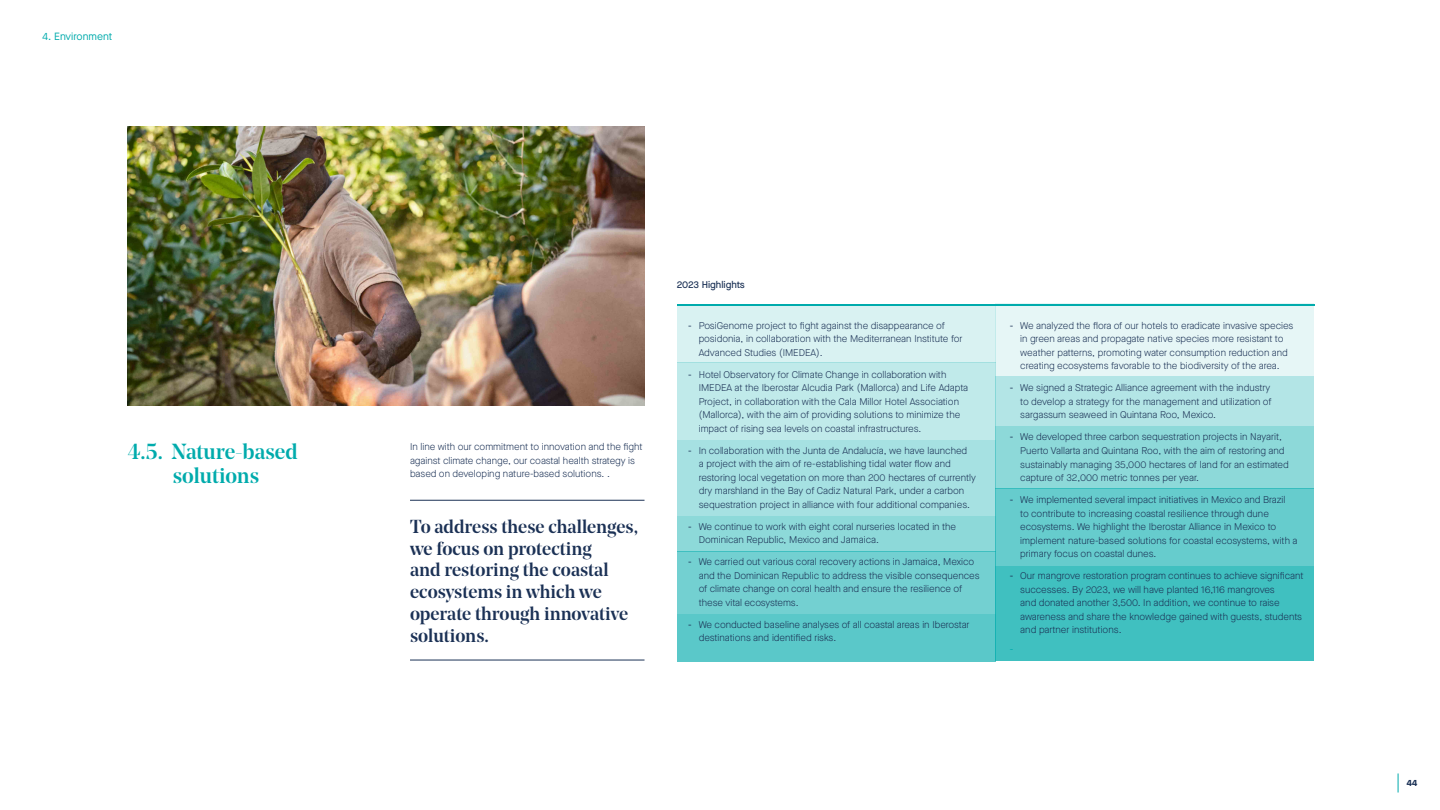
<style>
.page{position:relative;width:1440px;height:810px;background:#fff}
.page>*{position:absolute;margin:0;border:0;box-sizing:border-box;transform-origin:0 0}
.t1{font:500 21.75px/24px "Noe Display";color:#00abac;text-align:center}
.t2{font:500 18.75px/21.8px "Noe Display";color:#1b3155}
.t3{font:10.5px "Maison Neue";color:#00abac}
.t4{font:300 9.75px/13.5px "Maison Neue";color:#1b3155}
.t5{font:500 9.75px "Maison Neue";color:#1b3155}
.t6{font:9.75px "Maison Neue";color:#00abac}
.t7{font:700 9px "Maison Neue";color:#1b3155}
.s1{font-weight:400}
</style>
<div class="page">
<hr style="left:410px;top:500px;width:234px;height:1px;background:#1b3155">
<hr style="left:410px;top:660px;width:234px;height:1px;background:#1b3155">
<img style="left:128px;top:126px;width:516px;height:280px">
<div style="left:677px;top:440px;width:319px;height:76px;background:#a6e1e2"></div>
<div style="left:996px;top:426px;width:318px;height:62px;background:#8dd9d9"></div>
<div style="left:677px;top:362px;width:319px;height:78px;background:#c0eaea"></div>
<div style="left:996px;top:376px;width:318px;height:50px;background:#b3e5e6"></div>
<div style="left:677px;top:304px;width:319px;height:58px;background:#d9f2f2"></div>
<div style="left:996px;top:304px;width:318px;height:72px;background:#e6f6f6"></div>
<hr style="left:677px;top:304px;width:637px;height:1px;background:#00abac">
<div style="left:677px;top:516px;width:319px;height:36px;background:#8dd9d9"></div>
<div style="left:996px;top:488px;width:318px;height:78px;background:#66cccd"></div>
<div style="left:677px;top:552px;width:319px;height:62px;background:#73d0d1"></div>
<div style="left:996px;top:566px;width:318px;height:95px;background:#40c0c0"></div>
<div style="left:677px;top:614px;width:319px;height:47px;background:#5ac8c9"></div>
<svg style="left:1398px;top:773px;width:1px;height:20px"></svg>
<p class="t3" style="left:43px;top:29px;width:71px">4. Environment</p>
<h1 class="t1" style="left:128px;top:439px;width:171px">4.5. Nature-based solutions</h1>
<p class="t4" style="left:410px;top:440px;width:234px">In line with our commitment to innovation and the fight against climate change, our coastal health strategy is based on developing nature-based solutions. .</p>
<h2 class="t2" style="left:410px;top:515px;width:230px">To address these challenges, we focus on protecting<br>and restoring the coastal ecosystems in which we operate through innovative solutions.</h2>
<p class="t5" style="left:677px;top:278px;width:69px">2023 Highlights</p>
<p class="t4" style="left:699px;top:319px;width:265px;text-indent:-11px"><span class="s1">-</span> PosiGenome project to fight against the disappearance of posidonia, in collaboration with the Mediterranean Institute for<br>Advanced Studies (IMEDEA).</p>
<p class="t4" style="left:699px;top:368px;width:271px;text-indent:-11px"><span class="s1">-</span> Hotel Observatory for Climate Change in collaboration with IMEDEA at the Iberostar Alcudia Park (Mallorca) and Life Adapta Project, in collaboration with the Cala Millor Hotel Association (Mallorca), with the aim of providing solutions to minimize the impact of rising sea levels on coastal infrastructures.</p>
<p class="t4" style="left:699px;top:444px;width:279px;text-indent:-11px"><span class="s1">-</span> In collaboration with the Junta de Andalucía, we have launched<br>a project with the aim of re-establishing tidal water flow and restoring local vegetation on more than 200 hectares of currently dry marshland in the Bay of Cadiz Natural Park, under a carbon sequestration project in alliance with four additional companies.</p>
<p class="t4" style="left:699px;top:520px;width:259px;text-indent:-11px"><span class="s1">-</span> We continue to work with eight coral nurseries located in the<br>Dominican Republic, Mexico and Jamaica.</p>
<p class="t4" style="left:699px;top:555px;width:282px;text-indent:-11px"><span class="s1">-</span> We carried out various coral recovery actions in Jamaica, Mexico and the Dominican Republic to address the visible consequences of climate change on coral health and ensure the resilience of these vital ecosystems.</p>
<p class="t4" style="left:699px;top:618px;width:272px;text-indent:-11px"><span class="s1">-</span> We conducted baseline analyses of all coastal areas in Iberostar destinations and identified risks.</p>
<p class="t4" style="left:1010px;top:319px;width:285px;text-align:center"><span class="s1">-</span> We analyzed the flora of our hotels to eradicate invasive species in green areas and propagate native species more resistant to weather patterns, promoting water consumption reduction and creating ecosystems favorable to the biodiversity of the area.</p>
<p class="t4" style="left:1020px;top:381px;width:253px;text-indent:-11px"><span class="s1">-</span> We signed a Strategic Alliance agreement with the industry to develop a strategy for the management and utilization of sargassum seaweed in Quintana Roo, Mexico.</p>
<p class="t4" style="left:1020px;top:430px;width:270px;text-indent:-11px"><span class="s1">-</span> We developed three carbon sequestration projects in Nayarit, Puerto Vallarta and Quintana Roo, with the aim of restoring and sustainably managing 35,000 hectares of land for an estimated capture of 32,000 metric tonnes per year.</p>
<p class="t4" style="left:1020px;top:493px;width:279px;text-indent:-11px"><span class="s1">-</span> We implemented several impact initiatives in Mexico and Brazil<br>to contribute to increasing coastal resilience through dune ecosystems. We highlight the Iberostar Alliance in Mexico to implement nature-based solutions for coastal ecosystems, with a primary focus on coastal dunes.</p>
<p class="t4" style="left:1020px;top:569px;width:285px;text-indent:-11px"><span class="s1">-</span> Our mangrove restoration program continues to achieve significant successes. By 2023, we will have planted 16,116 mangroves<br>and donated another 3,500. In addition, we continue to raise awareness and share the knowledge gained with guests, students and partner institutions.</p>
<p class="t6" style="left:1010px;top:643px;width:5px">-</p>
<p class="t7" style="left:1407px;top:777px;width:12px">44</p>
</div>
